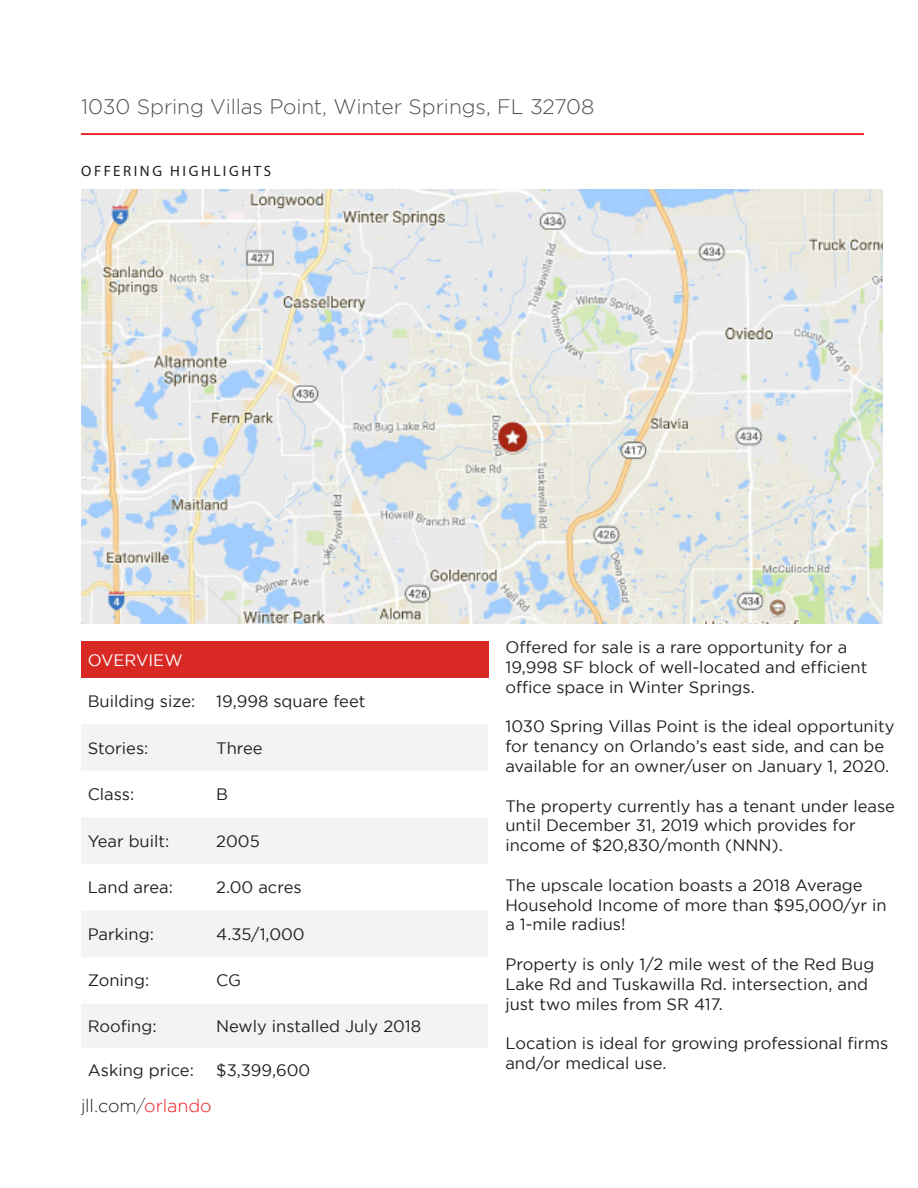
<style>
.page{position:relative;width:918px;height:1188px;background:#fff}
.page>*{position:absolute;margin:0;border:0;box-sizing:border-box;transform-origin:0 0}
.t1{font:300 21px "Gotham";letter-spacing:-.01em;color:#50504f}
.t2{font:300 18px "Gotham";letter-spacing:-.005em;color:#231f20}
.t3{font:16.5px/19.8px "Gotham";color:#231f20}
.t4{font:16.5px "Gotham";color:#fff}
.t5{font:15px "Myriad Pro";letter-spacing:.175em;color:#231f20}
.s1{color:#50504f}
.s2{color:#ee1d23}
</style>
<div class="page">
<hr style="left:81px;top:133px;width:783px;height:2px;background:#ee1d23">
<div style="left:81px;top:641px;width:407px;height:37px;background:#d82924"></div>
<svg style="left:81px;top:725px;width:407px;height:323px;fill:#f2f3f4"></svg>
<img style="left:81px;top:189px;width:801px;height:435px">
<p class="t1" style="left:81px;top:95px;width:515px">1030 Spring Villas Point, Winter Springs, FL 32708</p>
<p class="t5" style="left:81px;top:161px;width:192px">OFFERING HIGHLIGHTS</p>
<p class="t4" style="left:88px;top:651px;width:96px">OVERVIEW</p>
<p class="t3" style="left:88px;top:691px;width:109px">Building size:</p>
<p class="t3" style="left:216px;top:691px;width:151px">19,998 square feet</p>
<p class="t3" style="left:88px;top:738px;width:62px">Stories:</p>
<p class="t3" style="left:216px;top:738px;width:48px">Three</p>
<p class="t3" style="left:88px;top:784px;width:48px">Class:</p>
<p class="t3" style="left:216px;top:784px;width:13px">B</p>
<p class="t3" style="left:88px;top:831px;width:83px">Year built:</p>
<p class="t3" style="left:216px;top:831px;width:45px">2005</p>
<p class="t3" style="left:88px;top:877px;width:87px">Land area:</p>
<p class="t3" style="left:216px;top:877px;width:87px">2.00 acres</p>
<p class="t3" style="left:88px;top:924px;width:68px">Parking:</p>
<p class="t3" style="left:216px;top:924px;width:90px">4.35/1,000</p>
<p class="t3" style="left:88px;top:970px;width:63px">Zoning:</p>
<p class="t3" style="left:216px;top:970px;width:26px">CG</p>
<p class="t3" style="left:88px;top:1016px;width:70px">Roofing:</p>
<p class="t3" style="left:216px;top:1016px;width:206px">Newly installed July 2018</p>
<p class="t3" style="left:88px;top:1060px;width:108px">Asking price:</p>
<p class="t3" style="left:216px;top:1060px;width:96px">$3,399,600</p>
<p class="t2" style="left:81px;top:1096px;width:132px">jll.com<span class="s1">/</span><span class="s2">orlando</span></p>
<p class="t3" style="left:505px;top:637px;width:364px">Offered for sale is a rare opportunity for a<br>19,998 SF block of well-located and efficient office space in Winter Springs.</p>
<p class="t3" style="left:505px;top:716px;width:391px">1030 Spring Villas Point is the ideal opportunity for tenancy on Orlando’s east side, and can be available for an owner/user on January 1, 2020.</p>
<p class="t3" style="left:505px;top:796px;width:391px">The property currently has a tenant under lease until December 31, 2019 which provides for</p>
<p class="t3" style="left:505px;top:835px;width:279px">income of $20,830/month (NNN).</p>
<p class="t3" style="left:505px;top:875px;width:383px">The upscale location boasts a 2018 Average<br>Household Income of more than $95,000/yr in a 1-mile radius!</p>
<p class="t3" style="left:505px;top:954px;width:370px">Property is only 1/2 mile west of the Red Bug<br>Lake Rd and Tuskawilla Rd. intersection, and just two miles from SR 417.</p>
<p class="t3" style="left:505px;top:1033px;width:384px">Location is ideal for growing professional firms and/or medical use.</p>
</div>
